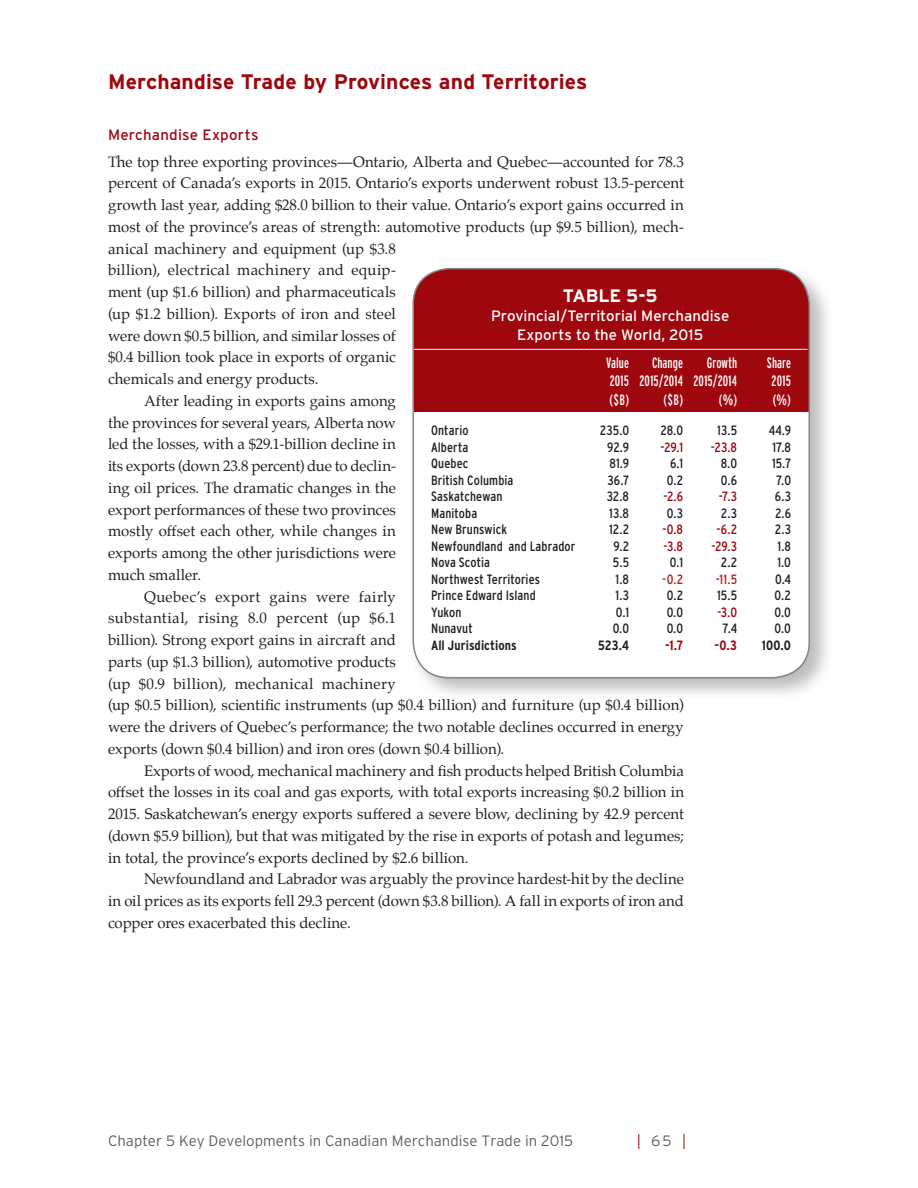
<style>
.page{position:relative;width:918px;height:1188px;background:#fff}
.page>*{position:absolute;margin:0;border:0;box-sizing:border-box;transform-origin:0 0}
.E-Subhead_second_lev{font:700 21px "Interstate";letter-spacing:.005em;color:#9d070d}
.E-Body_text{font:700 18px "Interstate";letter-spacing:-.015em;color:#fff}
.E-Body_text-2{font:15px/21.8px "Palatino";letter-spacing:.005em;color:#231f20;text-align:justify}
.E-Body_Text_no_inden{font:15px/21.8px "Palatino";letter-spacing:.005em;color:#231f20}
.E-Body_text-3{font:extra-condensed 15px "Interstate";letter-spacing:.005em;color:#fff}
.E-Body_text-4{font:300 15px "Interstate";color:#5f5f62}
.E-Body_text-5{font:15px/18.8px "Interstate";color:#fff;text-align:center}
.E-Subhead_third_leve{font:15px "Interstate";letter-spacing:.015em;color:#9d070d}
.E-Body_text-6{font:condensed 13.5px "Interstate";letter-spacing:.01em;color:#231f20}
.E-Body_text-7{font:condensed 13.5px "Interstate";color:#9d070d}
.E-Body_text-8{font:700 condensed 13.5px "Interstate";letter-spacing:.005em;color:#231f20}
.E-Body_text-9{font:condensed 13.5px "Interstate";color:#b41d15}
.E-Body_text-10{font:700 condensed 13.5px "Interstate";color:#9d070d}
</style>
<div class="page">
<svg style="left:684px;top:1134px;width:1px;height:15px"></svg>
<svg style="left:638px;top:1134px;width:1px;height:15px"></svg>
<div style="left:409px;top:264px;width:426px;height:438px;background:#231f20;opacity:.3"></div>
<div style="left:413px;top:268px;width:396px;height:409px;background:#fff;border-radius:36px"></div>
<div style="left:413px;top:268px;width:396px;height:88px;background:#9d070d;border-radius:36px"></div>
<div style="left:413px;top:302px;width:396px;height:110px;background:#9d070d"></div>
<hr style="left:413px;top:349px;width:395px;height:1px;background:#fff">
<div style="left:412px;top:268px;width:398px;height:411px;border:2px solid #848689;border-radius:36px"></div>
<p class="E-Subhead_second_lev" style="left:108px;top:70px;width:481px">Merchandise Trade by Provinces and Territories</p>
<p class="E-Subhead_third_leve" style="left:108px;top:127px;width:152px">Merchandise Exports</p>
<p class="E-Body_Text_no_inden" style="left:108px;top:151px;width:577px">The top three exporting provinces—Ontario, Alberta and Quebec—accounted for 78.3 percent of Canada’s exports in 2015. Ontario’s exports underwent robust 13.5-percent growth last year, adding $28.0 billion to their value. Ontario’s export gains occurred in most of the province’s areas of strength: automotive products (up $9.5 billion), mech&shy;anical machinery and equipment (up $3.8<br>billion), electrical machinery and equip-<br>ment (up $1.6 billion) and pharmaceuticals<br>(up $1.2 billion). Exports of iron and steel<br>were down $0.5 billion, and similar losses of<br>$0.4 billion took place in exports of organic<br>chemicals and energy products.</p>
<p class="E-Body_text-2" style="left:108px;top:390px;width:290px;text-indent:36px">After leading in exports gains among the provinces for several years, Alberta now led the losses, with a $29.1-billion decline in its exports (down 23.8 percent) due to declin&shy;ing oil prices. The dramatic changes in the export performances of these two provinces mostly offset each other, while changes in exports among the other jurisdictions were much smaller.</p>
<p class="E-Body_text-2" style="left:108px;top:586px;width:577px;text-align:left;text-indent:36px">Quebec’s export gains were fairly<br>substantial, rising 8.0 percent (up $6.1<br>billion). Strong export gains in aircraft and<br>parts (up $1.3 billion), automotive products<br>(up $0.9 billion), mechanical machinery<br>(up $0.5 billion), scientific instruments (up $0.4 billion) and furniture (up $0.4 billion) were the drivers of Quebec’s performance; the two notable declines occurred in energy exports (down $0.4 billion) and iron ores (down $0.4 billion).</p>
<p class="E-Body_text-2" style="left:108px;top:760px;width:578px;text-indent:36px">Exports of wood, mechanical machinery and fish products helped British Columbia offset the losses in its coal and gas exports, with total exports increasing $0.2 billion in 2015. Saskatchewan’s energy exports suffered a severe blow, declining by 42.9 percent (down $5.9 billion), but that was mitigated by the rise in exports of potash and legumes; in total, the province’s exports declined by $2.6 billion.</p>
<p class="E-Body_text-2" style="left:108px;top:868px;width:577px;text-indent:36px">Newfoundland and Labrador was arguably the province hardest-hit by the decline in oil prices as its exports fell 29.3 percent (down $3.8 billion). A fall in exports of iron and copper ores exacerbated this decline.</p>
<p class="E-Body_text" style="left:563px;top:286px;width:96px">TABLE 5-5</p>
<p class="E-Body_text-5" style="left:491px;top:306px;width:240px">Provincial/Territorial Merchandise<br>Exports to the World, 2015</p>
<p class="E-Body_text-3" style="left:606px;top:354px;width:25px">Value</p>
<p class="E-Body_text-3" style="left:652px;top:354px;width:33px">Change</p>
<p class="E-Body_text-3" style="left:707px;top:354px;width:32px">Growth</p>
<p class="E-Body_text-3" style="left:767px;top:354px;width:26px">Share</p>
<p class="E-Body_text-3" style="left:610px;top:373px;width:129px">2015 2015/2014 2015/2014</p>
<p class="E-Body_text-3" style="left:772px;top:373px;width:21px">2015</p>
<p class="E-Body_text-3" style="left:610px;top:392px;width:21px">($B)</p>
<p class="E-Body_text-3" style="left:664px;top:392px;width:21px">($B)</p>
<p class="E-Body_text-3" style="left:719px;top:392px;width:20px">(%)</p>
<p class="E-Body_text-3" style="left:773px;top:392px;width:20px">(%)</p>
<p class="E-Body_text-6" style="left:431px;top:423px;width:39px">Ontario</p>
<p class="E-Body_text-6" style="left:600px;top:423px;width:31px">235.0</p>
<p class="E-Body_text-6" style="left:660px;top:423px;width:24px">28.0</p>
<p class="E-Body_text-6" style="left:717px;top:423px;width:21px">13.5</p>
<p class="E-Body_text-6" style="left:769px;top:423px;width:24px">44.9</p>
<p class="E-Body_text-6" style="left:431px;top:439px;width:39px">Alberta</p>
<p class="E-Body_text-6" style="left:607px;top:439px;width:23px">92.9</p>
<p class="E-Body_text-7" style="left:660px;top:439px;width:24px">-29.1</p>
<p class="E-Body_text-7" style="left:711px;top:439px;width:28px">-23.8</p>
<p class="E-Body_text-6" style="left:772px;top:439px;width:20px">17.8</p>
<p class="E-Body_text-6" style="left:431px;top:456px;width:39px">Quebec</p>
<p class="E-Body_text-6" style="left:609px;top:456px;width:21px">81.9</p>
<p class="E-Body_text-6" style="left:670px;top:456px;width:15px">6.1</p>
<p class="E-Body_text-6" style="left:721px;top:456px;width:18px">8.0</p>
<p class="E-Body_text-6" style="left:772px;top:456px;width:21px">15.7</p>
<p class="E-Body_text-6" style="left:431px;top:472px;width:84px">British Columbia</p>
<p class="E-Body_text-6" style="left:607px;top:472px;width:23px">36.7</p>
<p class="E-Body_text-6" style="left:667px;top:472px;width:18px">0.2</p>
<p class="E-Body_text-6" style="left:721px;top:472px;width:18px">0.6</p>
<p class="E-Body_text-6" style="left:776px;top:472px;width:16px">7.0</p>
<p class="E-Body_text-6" style="left:431px;top:489px;width:73px">Saskatchewan</p>
<p class="E-Body_text-6" style="left:607px;top:489px;width:24px">32.8</p>
<p class="E-Body_text-7" style="left:664px;top:489px;width:21px">-2.6</p>
<p class="E-Body_text-7" style="left:719px;top:489px;width:20px">-7.3</p>
<p class="E-Body_text-6" style="left:775px;top:489px;width:18px">6.3</p>
<p class="E-Body_text-6" style="left:431px;top:505px;width:48px">Manitoba</p>
<p class="E-Body_text-6" style="left:609px;top:505px;width:21px">13.8</p>
<p class="E-Body_text-6" style="left:667px;top:505px;width:18px">0.3</p>
<p class="E-Body_text-6" style="left:721px;top:505px;width:18px">2.3</p>
<p class="E-Body_text-6" style="left:775px;top:505px;width:17px">2.6</p>
<p class="E-Body_text-6" style="left:431px;top:522px;width:78px">New Brunswick</p>
<p class="E-Body_text-6" style="left:609px;top:522px;width:21px">12.2</p>
<p class="E-Body_text-7" style="left:662px;top:522px;width:22px">-0.8</p>
<p class="E-Body_text-7" style="left:717px;top:522px;width:22px">-6.2</p>
<p class="E-Body_text-6" style="left:775px;top:522px;width:18px">2.3</p>
<p class="E-Body_text-6" style="left:431px;top:538px;width:146px">Newfoundland and Labrador</p>
<p class="E-Body_text-6" style="left:613px;top:538px;width:17px">9.2</p>
<p class="E-Body_text-7" style="left:664px;top:538px;width:21px">-3.8</p>
<p class="E-Body_text-7" style="left:711px;top:538px;width:27px">-29.3</p>
<p class="E-Body_text-6" style="left:778px;top:538px;width:15px">1.8</p>
<p class="E-Body_text-6" style="left:431px;top:555px;width:60px">Nova Scotia</p>
<p class="E-Body_text-6" style="left:613px;top:555px;width:18px">5.5</p>
<p class="E-Body_text-6" style="left:670px;top:555px;width:15px">0.1</p>
<p class="E-Body_text-6" style="left:721px;top:555px;width:18px">2.2</p>
<p class="E-Body_text-6" style="left:777px;top:555px;width:15px">1.0</p>
<p class="E-Body_text-6" style="left:431px;top:571px;width:110px">Northwest Territories</p>
<p class="E-Body_text-6" style="left:616px;top:571px;width:15px">1.8</p>
<p class="E-Body_text-9" style="left:662px;top:571px;width:22px">-0.2</p>
<p class="E-Body_text-9" style="left:716px;top:571px;width:23px">-11.5</p>
<p class="E-Body_text-6" style="left:775px;top:571px;width:18px">0.4</p>
<p class="E-Body_text-6" style="left:431px;top:588px;width:106px">Prince Edward Island</p>
<p class="E-Body_text-6" style="left:616px;top:588px;width:15px">1.3</p>
<p class="E-Body_text-6" style="left:667px;top:588px;width:18px">0.2</p>
<p class="E-Body_text-6" style="left:717px;top:588px;width:21px">15.5</p>
<p class="E-Body_text-6" style="left:775px;top:588px;width:18px">0.2</p>
<p class="E-Body_text-6" style="left:431px;top:604px;width:32px">Yukon</p>
<p class="E-Body_text-6" style="left:616px;top:604px;width:15px">0.1</p>
<p class="E-Body_text-6" style="left:667px;top:604px;width:18px">0.0</p>
<p class="E-Body_text-7" style="left:717px;top:604px;width:21px">-3.0</p>
<p class="E-Body_text-6" style="left:775px;top:604px;width:18px">0.0</p>
<p class="E-Body_text-6" style="left:431px;top:621px;width:43px">Nunavut</p>
<p class="E-Body_text-6" style="left:613px;top:621px;width:18px">0.0</p>
<p class="E-Body_text-6" style="left:667px;top:621px;width:18px">0.0</p>
<p class="E-Body_text-6" style="left:723px;top:621px;width:16px">7.4</p>
<p class="E-Body_text-6" style="left:775px;top:621px;width:18px">0.0</p>
<p class="E-Body_text-8" style="left:431px;top:637px;width:87px">All Jurisdictions</p>
<p class="E-Body_text-8" style="left:598px;top:637px;width:32px">523.4</p>
<p class="E-Body_text-10" style="left:665px;top:637px;width:20px">-1.7</p>
<p class="E-Body_text-10" style="left:715px;top:637px;width:24px">-0.3</p>
<p class="E-Body_text-8" style="left:762px;top:637px;width:31px">100.0</p>
<p class="E-Body_text-4" style="left:108px;top:1132px;width:467px">Chapter 5 Key Developments in Canadian Merchandise Trade in 2015</p>
<p class="E-Body_text-4" style="left:651px;top:1132px;width:22px">65</p>
</div>
